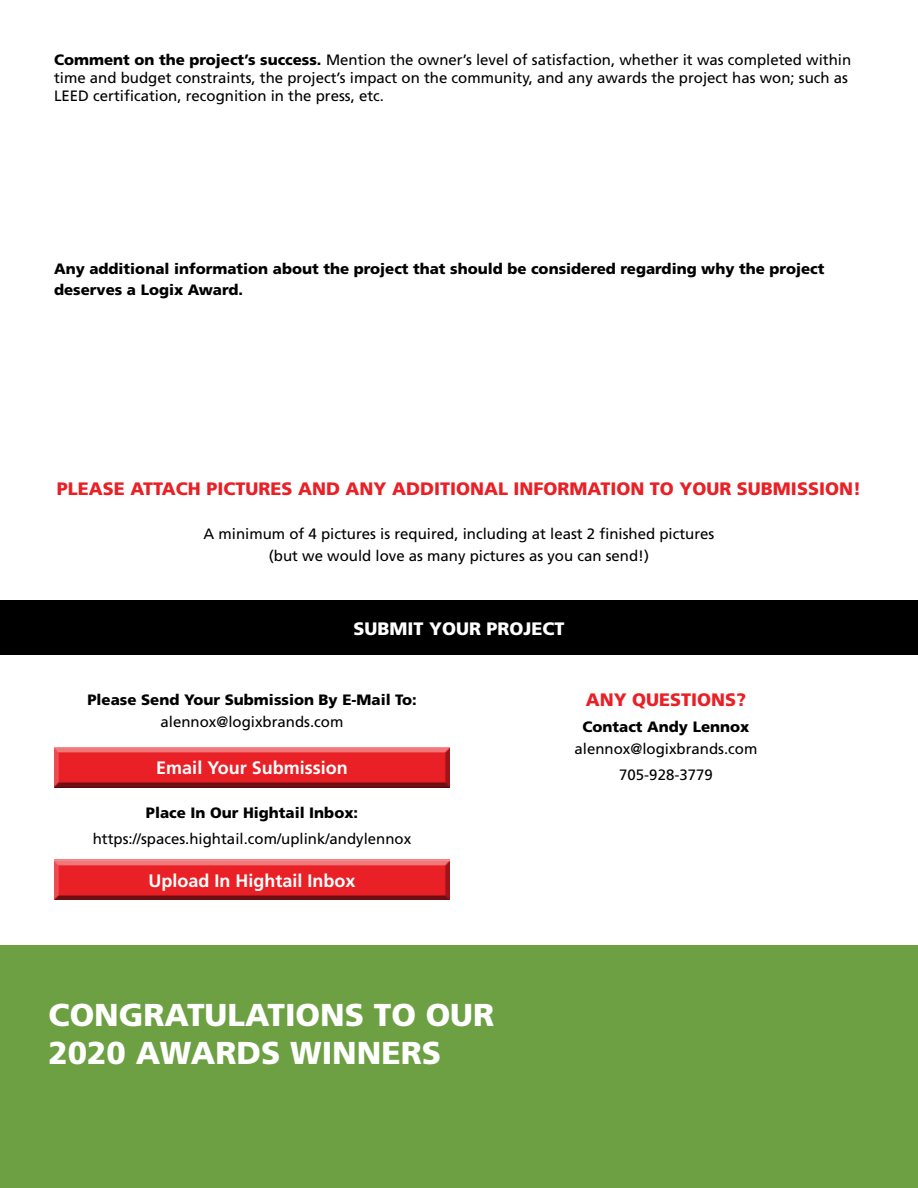
<style>
.page{position:relative;width:918px;height:1188px;background:#fff}
.page>*{position:absolute;margin:0;border:0;box-sizing:border-box;transform-origin:0 0}
.t1{font:900 31.65px/38px "Frutiger LT Std";color:#fff}
.t2{font:900 18px "Frutiger LT Std";color:#e92026}
.t3{font:700 18px "Frutiger LT Std";color:#fff}
.t4{font:900 18px "Frutiger LT Std";color:#fff}
.t5{font:15px/18px "Frutiger LT Std";color:#000;text-align:center}
.t6{font:900 15px/21px "Frutiger LT Std";color:#000}
.s1{font-weight:900}
</style>
<div class="page">
<div style="left:49px;top:744px;width:407px;height:48px;background:#000;opacity:.75"></div>
<div style="left:49px;top:857px;width:407px;height:48px;background:#000;opacity:.75"></div>
<div style="left:0;top:600px;width:918px;height:55px;background:#000"></div>
<div style="left:0;top:946px;width:918px;height:242px;background:#6da043"></div>
<p class="t5" style="left:54px;top:51px;width:799px;text-align:left"><span class="s1">Comment on the project’s success.</span> Mention the owner’s level of satisfaction, whether it was completed within time and budget constraints, the project’s impact on the community, and any awards the project has won; such as<br>LEED certification, recognition in the press, etc.</p>
<p class="t6" style="left:54px;top:258px;width:772px">Any additional information about the project that should be considered regarding why the project deserves a Logix Award.</p>
<p class="t2" style="left:57px;top:478px;width:806px">PLEASE ATTACH PICTURES AND ANY ADDITIONAL INFORMATION TO YOUR SUBMISSION!</p>
<p class="t5" style="left:204px;top:523px;width:512px;line-height:21.6px">A minimum of 4 pictures is required, including at least 2 finished pictures (but we would love as many pictures as you can send!)</p>
<p class="t4" style="left:353px;top:617px;width:213px">SUBMIT YOUR PROJECT</p>
<p class="t6" style="left:87px;top:689px;width:331px">Please Send Your Submission By E-Mail To:</p>
<p class="t5" style="left:161px;top:713px;width:184px">alennox@logixbrands.com</p>
<p class="t3" style="left:156px;top:757px;width:193px">Email Your Submission</p>
<p class="t6" style="left:146px;top:802px;width:214px">Place In Our Hightail Inbox:</p>
<p class="t5" style="left:93px;top:830px;width:320px">https://spaces.hightail.com/uplink/andylennox</p>
<p class="t3" style="left:148px;top:870px;width:209px">Upload In Hightail Inbox</p>
<p class="t2" style="left:586px;top:688px;width:162px">ANY QUESTIONS?</p>
<p class="t6" style="left:583px;top:716px;width:168px">Contact Andy Lennox</p>
<p class="t5" style="left:575px;top:736px;width:184px;line-height:26.1px">alennox@logixbrands.com<br>705-928-3779</p>
<h1 class="t1" style="left:49px;top:996px;width:447px">CONGRATULATIONS TO OUR<br>2020 AWARDS WINNERS</h1>
</div>
